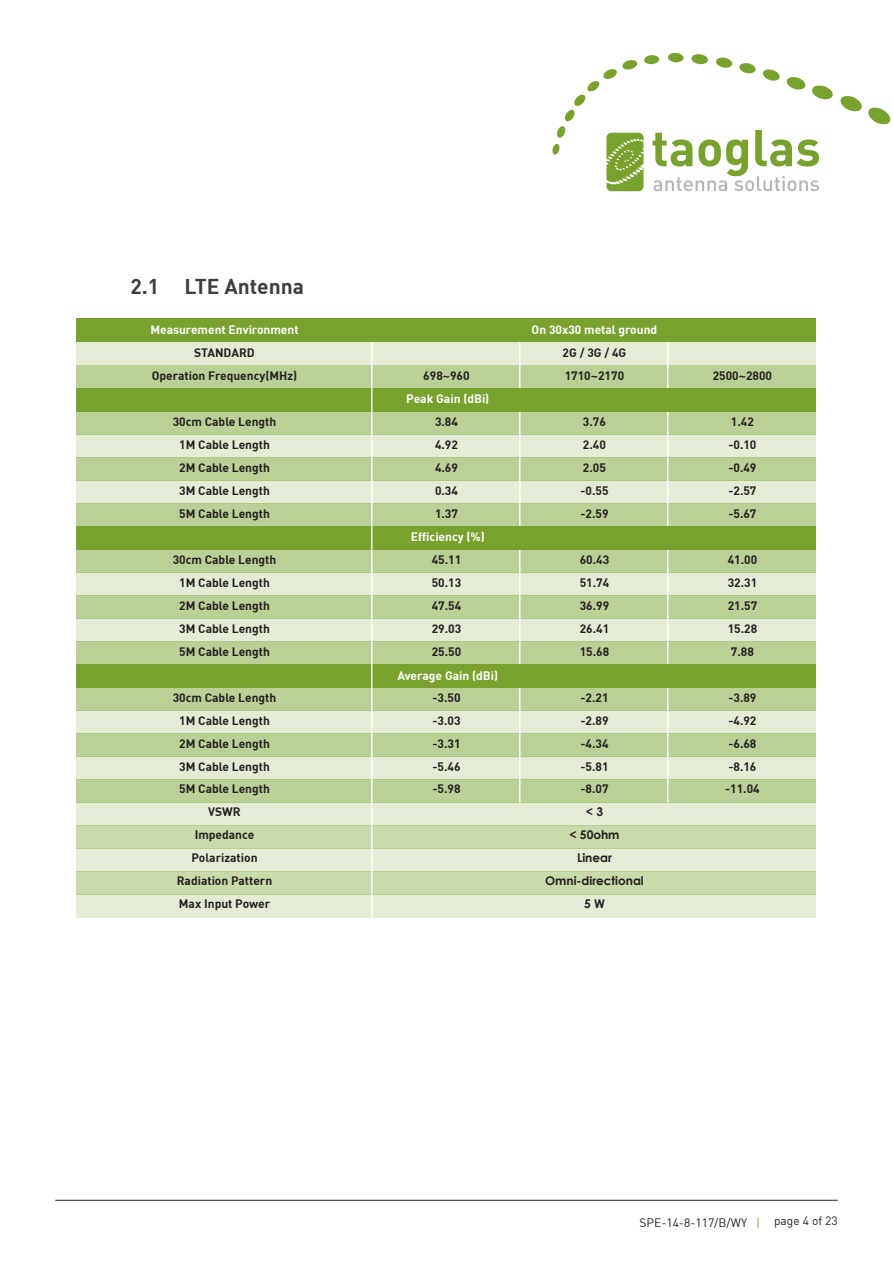
<style>
.page{position:relative;width:893px;height:1263px;background:#fff}
.page>*{position:absolute;margin:0;border:0;box-sizing:border-box;transform-origin:0 0}
.t1{font:700 21px "DIN";color:#3e3e3f}
.t2{font:700 12px "DIN";color:#231f20}
.t3{font:700 12px "DIN";color:#fff}
.t4{font:700 12px "Century Gothic";color:#231f20}
.t5{font:12px "DIN";color:#231f20}
.s1{color:#78a22d}
</style>
<div class="page">
<hr style="left:55px;top:1200px;width:783px;height:1px;background:#231f20">
<svg style="left:653px;top:54px;width:238px;height:137px"></svg>
<div style="left:668px;top:53px;width:16px;height:10px;background:#78a22d;border-radius:50%"></div>
<div style="left:644px;top:55px;width:15px;height:9px;background:#78a22d;border-radius:50%"></div>
<svg style="left:552px;top:60px;width:92px;height:131px"></svg>
<div style="left:77px;top:779px;width:739px;height:23px;background:#bbd096"></div>
<div style="left:77px;top:595px;width:739px;height:23px;background:#bbd096"></div>
<div style="left:77px;top:618px;width:739px;height:23px;background:#e4ecd5"></div>
<div style="left:77px;top:641px;width:739px;height:23px;background:#bbd096"></div>
<div style="left:77px;top:687px;width:739px;height:23px;background:#bbd096"></div>
<div style="left:77px;top:710px;width:739px;height:23px;background:#e4ecd5"></div>
<div style="left:77px;top:733px;width:739px;height:23px;background:#bbd096"></div>
<div style="left:77px;top:756px;width:739px;height:23px;background:#e4ecd5"></div>
<div style="left:77px;top:319px;width:739px;height:23px;background:#78a22d"></div>
<div style="left:77px;top:342px;width:739px;height:23px;background:#e4ecd5"></div>
<div style="left:77px;top:365px;width:739px;height:23px;background:#bbd096"></div>
<div style="left:77px;top:411px;width:739px;height:23px;background:#bbd096"></div>
<div style="left:77px;top:434px;width:739px;height:23px;background:#e4ecd5"></div>
<div style="left:77px;top:457px;width:739px;height:23px;background:#bbd096"></div>
<div style="left:77px;top:480px;width:739px;height:23px;background:#e4ecd5"></div>
<div style="left:77px;top:503px;width:739px;height:23px;background:#bbd096"></div>
<div style="left:77px;top:549px;width:739px;height:23px;background:#bbd096"></div>
<div style="left:77px;top:572px;width:739px;height:23px;background:#e4ecd5"></div>
<hr style="left:519px;top:342px;width:1px;height:460px;background:#fff">
<hr style="left:667px;top:342px;width:1px;height:460px;background:#fff">
<div style="left:77px;top:388px;width:739px;height:23px;background:#78a22d"></div>
<div style="left:77px;top:664px;width:739px;height:23px;background:#78a22d"></div>
<div style="left:77px;top:526px;width:739px;height:23px;background:#78a22d"></div>
<div style="left:77px;top:894px;width:739px;height:23px;background:#e4ecd5"></div>
<div style="left:77px;top:802px;width:739px;height:23px;background:#e4ecd5"></div>
<div style="left:77px;top:825px;width:739px;height:23px;background:#c9daab"></div>
<div style="left:77px;top:848px;width:739px;height:23px;background:#e4ecd5"></div>
<div style="left:77px;top:871px;width:739px;height:23px;background:#c9daab"></div>
<hr style="left:371px;top:342px;width:1px;height:575px;background:#fff">
<p class="t1" style="left:131px;top:273px;width:175px">2.1 LTE Antenna</p>
<p class="t3" style="left:150px;top:322px;width:150px">Measurement Environment</p>
<p class="t2" style="left:194px;top:345px;width:62px">STANDARD</p>
<p class="t2" style="left:152px;top:368px;width:147px">Operation Frequency(MHz)</p>
<p class="t2" style="left:173px;top:414px;width:105px">30cm Cable Length</p>
<p class="t2" style="left:179px;top:437px;width:92px">1M Cable Length</p>
<p class="t2" style="left:179px;top:460px;width:92px">2M Cable Length</p>
<p class="t2" style="left:179px;top:483px;width:92px">3M Cable Length</p>
<p class="t2" style="left:179px;top:506px;width:92px">5M Cable Length</p>
<p class="t2" style="left:173px;top:552px;width:105px">30cm Cable Length</p>
<p class="t2" style="left:179px;top:575px;width:92px">1M Cable Length</p>
<p class="t2" style="left:179px;top:598px;width:92px">2M Cable Length</p>
<p class="t2" style="left:179px;top:621px;width:92px">3M Cable Length</p>
<p class="t2" style="left:179px;top:643px;width:92px">5M Cable Length</p>
<p class="t2" style="left:173px;top:689px;width:105px">30cm Cable Length</p>
<p class="t2" style="left:179px;top:712px;width:92px">1M Cable Length</p>
<p class="t2" style="left:179px;top:735px;width:92px">2M Cable Length</p>
<p class="t2" style="left:179px;top:758px;width:92px">3M Cable Length</p>
<p class="t2" style="left:179px;top:781px;width:92px">5M Cable Length</p>
<p class="t2" style="left:208px;top:804px;width:34px">VSWR</p>
<p class="t2" style="left:195px;top:827px;width:61px">Impedance</p>
<p class="t2" style="left:191px;top:850px;width:68px">Polarization</p>
<p class="t2" style="left:177px;top:873px;width:97px">Radiation Pattern</p>
<p class="t2" style="left:179px;top:896px;width:93px">Max Input Power</p>
<p class="t2" style="left:423px;top:368px;width:48px">698~960</p>
<p class="t2" style="left:435px;top:414px;width:24px">3.84</p>
<p class="t2" style="left:435px;top:437px;width:24px">4.92</p>
<p class="t2" style="left:435px;top:460px;width:24px">4.69</p>
<p class="t2" style="left:435px;top:483px;width:24px">0.34</p>
<p class="t2" style="left:435px;top:506px;width:24px">1.37</p>
<p class="t2" style="left:432px;top:552px;width:31px">45.11</p>
<p class="t2" style="left:432px;top:575px;width:31px">50.13</p>
<p class="t2" style="left:432px;top:598px;width:31px">47.54</p>
<p class="t2" style="left:432px;top:621px;width:31px">29.03</p>
<p class="t2" style="left:432px;top:643px;width:31px">25.50</p>
<p class="t2" style="left:432px;top:689px;width:30px">-3.50</p>
<p class="t2" style="left:432px;top:712px;width:30px">-3.03</p>
<p class="t2" style="left:432px;top:735px;width:30px">-3.31</p>
<p class="t2" style="left:432px;top:758px;width:30px">-5.46</p>
<p class="t2" style="left:432px;top:781px;width:30px">-5.98</p>
<p class="t3" style="left:406px;top:391px;width:85px">Peak Gain (dBi)</p>
<p class="t3" style="left:411px;top:529px;width:75px">Efficiency (%)</p>
<p class="t3" style="left:397px;top:667px;width:102px">Average Gain (dBi)</p>
<p class="t3" style="left:532px;top:322px;width:127px">On 30x30 metal ground</p>
<p class="t2" style="left:563px;top:345px;width:65px">2G / 3G / 4G</p>
<p class="t2" style="left:565px;top:368px;width:61px">1710~2170</p>
<p class="t2" style="left:583px;top:414px;width:24px">3.76</p>
<p class="t2" style="left:583px;top:437px;width:24px">2.40</p>
<p class="t2" style="left:583px;top:460px;width:24px">2.05</p>
<p class="t2" style="left:580px;top:483px;width:30px">-0.55</p>
<p class="t2" style="left:580px;top:506px;width:30px">-2.59</p>
<p class="t2" style="left:580px;top:552px;width:31px">60.43</p>
<p class="t2" style="left:580px;top:575px;width:31px">51.74</p>
<p class="t2" style="left:580px;top:598px;width:31px">36.99</p>
<p class="t2" style="left:580px;top:621px;width:31px">26.41</p>
<p class="t2" style="left:580px;top:643px;width:31px">15.68</p>
<p class="t2" style="left:580px;top:689px;width:30px">-2.21</p>
<p class="t2" style="left:580px;top:712px;width:30px">-2.89</p>
<p class="t2" style="left:580px;top:735px;width:30px">-4.34</p>
<p class="t2" style="left:580px;top:758px;width:30px">-5.81</p>
<p class="t2" style="left:580px;top:781px;width:30px">-8.07</p>
<p class="t4" style="left:586px;top:804px;width:19px">&lt; 3</p>
<p class="t4" style="left:569px;top:827px;width:52px">&lt; 50ohm</p>
<p class="t4" style="left:577px;top:850px;width:36px">Linear</p>
<p class="t4" style="left:545px;top:873px;width:100px">Omni-directional</p>
<p class="t4" style="left:584px;top:896px;width:22px">5 W</p>
<p class="t2" style="left:713px;top:368px;width:61px">2500~2800</p>
<p class="t2" style="left:731px;top:414px;width:24px">1.42</p>
<p class="t2" style="left:728px;top:437px;width:30px">-0.10</p>
<p class="t2" style="left:728px;top:460px;width:30px">-0.49</p>
<p class="t2" style="left:728px;top:483px;width:30px">-2.57</p>
<p class="t2" style="left:728px;top:506px;width:30px">-5.67</p>
<p class="t2" style="left:728px;top:552px;width:31px">41.00</p>
<p class="t2" style="left:728px;top:575px;width:31px">32.31</p>
<p class="t2" style="left:728px;top:598px;width:31px">21.57</p>
<p class="t2" style="left:728px;top:621px;width:31px">15.28</p>
<p class="t2" style="left:731px;top:643px;width:24px">7.88</p>
<p class="t2" style="left:728px;top:689px;width:30px">-3.89</p>
<p class="t2" style="left:728px;top:712px;width:30px">-4.92</p>
<p class="t2" style="left:728px;top:735px;width:30px">-6.68</p>
<p class="t2" style="left:728px;top:758px;width:30px">-8.16</p>
<p class="t2" style="left:725px;top:781px;width:36px">-11.04</p>
<p class="t5" style="left:639px;top:1215px;width:200px">SPE-14-8-117/B/WY <span class="s1">|</span> page 4 of 23</p>
</div>
